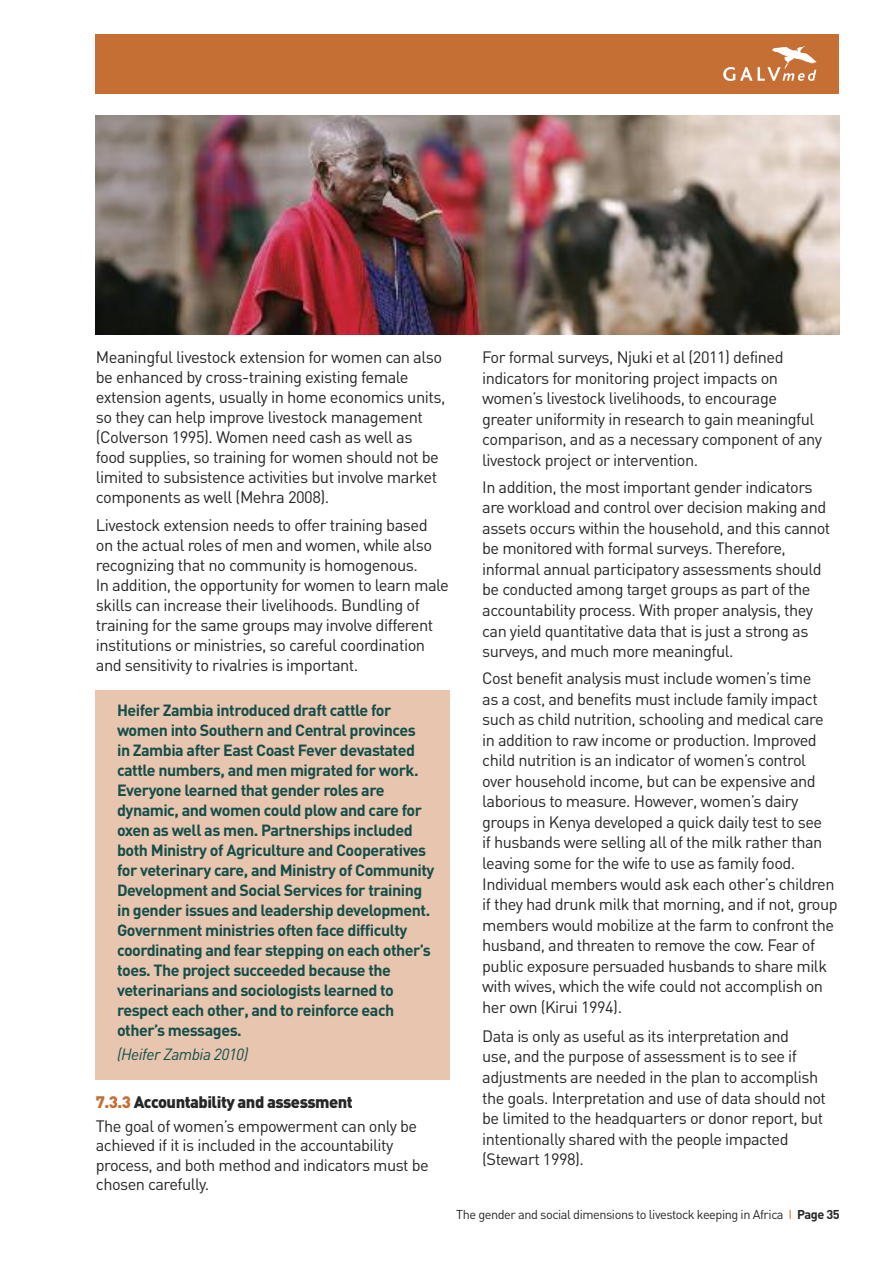
<style>
.page{position:relative;width:893px;height:1263px;background:#fff}
.page>*{position:absolute;margin:0;border:0;box-sizing:border-box;transform-origin:0 0}
.t1{font:16.5px/20px "DIN";letter-spacing:-.03em;color:#272627}
.t2{font:900 16.5px "DIN";letter-spacing:-.03em;color:#272627}
.t3{font:16.35px/20.5px "DIN";letter-spacing:-.03em;color:#272627}
.t4{font:700 16.05px/20px "DIN";letter-spacing:-.03em;color:#124e4a}
.t5{font:italic 16.05px "DIN";letter-spacing:-.03em;color:#124e4a}
.t6{font:12.75px "DIN";letter-spacing:-.035em;color:#272627}
.s1{color:#c56f35}
.s2{font-weight:700}
</style>
<div class="page">
<div style="left:96px;top:690px;width:354px;height:390px;background:#e8c5ae"></div>
<div style="left:95px;top:34px;width:744px;height:60px;background:#c56f35"></div>
<img style="left:95px;top:116px;width:744px;height:219px">
<svg style="left:723px;top:46px;width:94px;height:35px"></svg>
<p class="t1" style="left:96px;top:347px;width:351px">Meaningful livestock extension for women can also be enhanced by cross-training existing female extension agents, usually in home economics units, so they can help improve livestock management (Colverson 1995). Women need cash as well as food supplies, so training for women should not be limited to subsistence activities but involve market components as well (Mehra 2008).</p>
<p class="t1" style="left:96px;top:515px;width:355px">Livestock extension needs to offer training based on the actual roles of men and women, while also recognizing that no community is homogenous.<br>In addition, the opportunity for women to learn male skills can increase their livelihoods. Bundling of training for the same groups may involve different institutions or ministries, so careful coordination and sensitivity to rivalries is important.</p>
<p class="t4" style="left:117px;top:700px;width:319px">Heifer Zambia introduced draft cattle for women into Southern and Central provinces<br>in Zambia after East Coast Fever devastated cattle numbers, and men migrated for work.<br>Everyone learned that gender roles are dynamic, and women could plow and care for oxen as well as men. Partnerships included both Ministry of Agriculture and Cooperatives for veterinary care, and Ministry of Community Development and Social Services for training in gender issues and leadership development.<br>Government ministries often face difficulty coordinating and fear stepping on each other’s toes. The project succeeded because the veterinarians and sociologists learned to respect each other, and to reinforce each other’s messages.</p>
<p class="t5" style="left:117px;top:1044px;width:133px">(Heifer Zambia 2010)</p>
<p class="t2" style="left:96px;top:1092px;width:259px"><span class="s1">7.3.3</span> Accountability and assessment</p>
<p class="t3" style="left:96px;top:1116px;width:335px;line-height:19.4px">The goal of women’s empowerment can only be achieved if it is included in the accountability process, and both method and indicators must be chosen carefully.</p>
<p class="t3" style="left:482px;top:346px;width:341px">For formal surveys, Njuki et al (2011) defined indicators for monitoring project impacts on women’s livestock livelihoods, to encourage greater uniformity in research to gain meaningful comparison, and as a necessary component of any livestock project or intervention.</p>
<p class="t3" style="left:482px;top:476px;width:350px">In addition, the most important gender indicators are workload and control over decision making and assets occurs within the household, and this cannot be monitored with formal surveys. Therefore, informal annual participatory assessments should be conducted among target groups as part of the accountability process. With proper analysis, they can yield quantitative data that is just a strong as surveys, and much more meaningful.</p>
<p class="t3" style="left:482px;top:667px;width:357px">Cost benefit analysis must include women’s time<br>as a cost, and benefits must include family impact such as child nutrition, schooling and medical care in addition to raw income or production. Improved child nutrition is an indicator of women’s control over household income, but can be expensive and laborious to measure. However, women’s dairy groups in Kenya developed a quick daily test to see<br>if husbands were selling all of the milk rather than leaving some for the wife to use as family food.<br>Individual members would ask each other’s children if they had drunk milk that morning, and if not, group members would mobilize at the farm to confront the husband, and threaten to remove the cow. Fear of public exposure persuaded husbands to share milk with wives, which the wife could not accomplish on her own (Kirui 1994).</p>
<p class="t3" style="left:482px;top:1025px;width:345px">Data is only as useful as its interpretation and<br>use, and the purpose of assessment is to see if adjustments are needed in the plan to accomplish the goals. Interpretation and use of data should not be limited to the headquarters or donor report, but intentionally shared with the people impacted (Stewart 1998).</p>
<p class="t6" style="left:456px;top:1206px;width:385px">The gender and social dimensions to livestock keeping in Africa <span class="s1">I</span> <span class="s2">Page 35</span></p>
</div>
